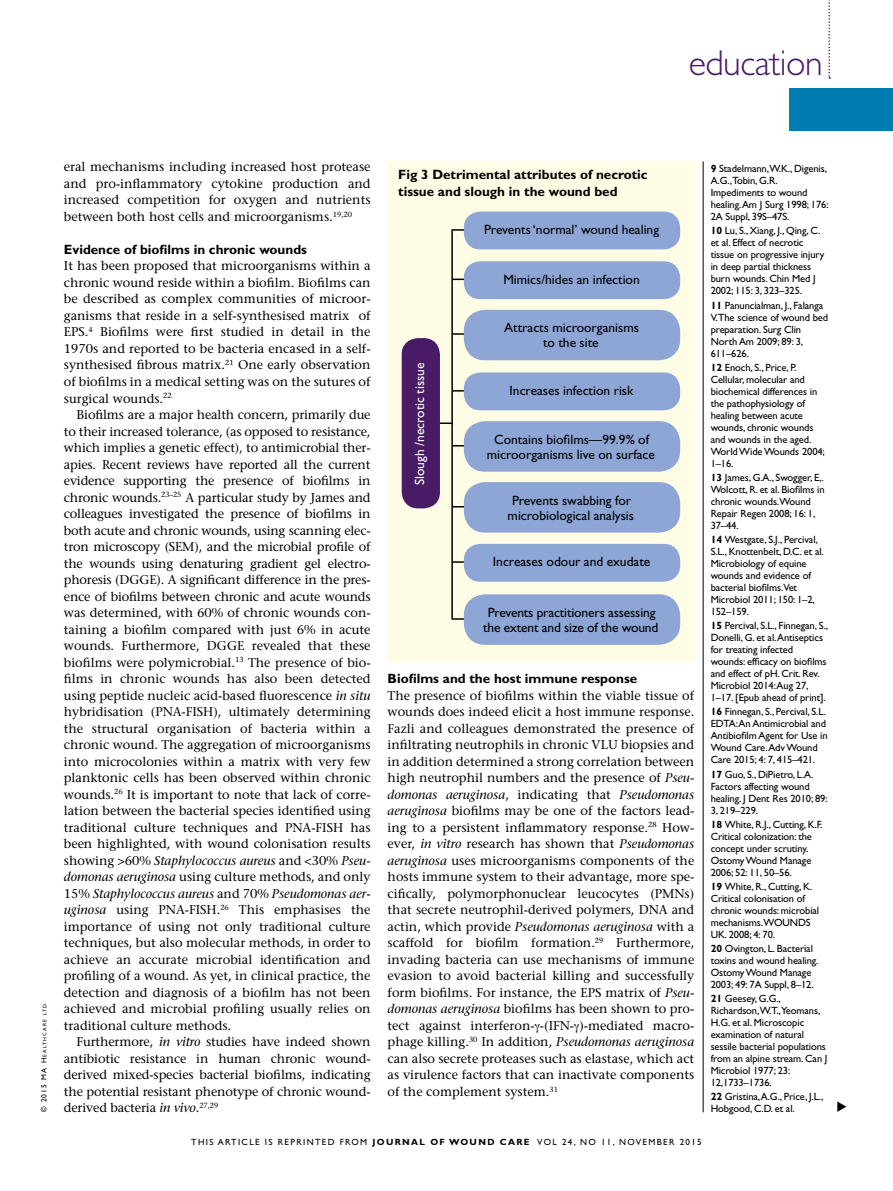
<style>
.page{position:relative;width:893px;height:1191px;background:#fff}
.page>*{position:absolute;margin:0;border:0;box-sizing:border-box;transform-origin:0 0}
.t1{font:300 36px "Gill Sans Std";letter-spacing:-.015em;color:#491a66}
.t2{font:13.5px/15px "Gill Sans Std";color:#000;text-align:center}
.t3{font:700 13.5px/16.5px "Gill Sans Std";color:#000}
.t4{font:13.5px "Gill Sans Std";color:#fff}
.t5{font:500 12.75px/16.5px "Stone Serif Std";color:#000;text-align:justify}
.t6{font:10.5px/12px "Gill Sans Std";letter-spacing:-.01em;color:#000}
.t7{font:9px "Gill Sans Std";letter-spacing:.15em;color:#000}
.t8{font:5.25px "Gill Sans Std";letter-spacing:.215em;color:#000}
.s1{font-size:7.5px}
.s2{font-style:italic}
.s3{font-weight:700}
</style>
<div class="page">
<div style="left:789px;top:89px;width:104px;height:42px;background:#007cb0"></div>
<svg style="left:828px;top:0;width:2px;height:79px"></svg>
<hr style="left:703px;top:161px;width:1px;height:951px;background:#000">
<div style="left:388px;top:161px;width:306px;height:501px;background:#fffce5"></div>
<hr style="left:452px;top:278px;width:20px;height:2px;background:#000">
<hr style="left:452px;top:333px;width:20px;height:2px;background:#000">
<hr style="left:452px;top:561px;width:20px;height:2px;background:#000">
<div style="left:451px;top:229px;width:22px;height:391px;border:2px solid #000"></div>
<hr style="left:433px;top:422px;width:20px;height:2px;background:#000">
<div style="left:464px;top:212px;width:216px;height:37px;background:#8da6d6;border-radius:16px"></div>
<div style="left:464px;top:261px;width:216px;height:38px;background:#8da6d6;border-radius:16px"></div>
<div style="left:464px;top:310px;width:216px;height:50px;background:#8da6d6;border-radius:21px"></div>
<div style="left:464px;top:372px;width:216px;height:38px;background:#8da6d6;border-radius:16px"></div>
<div style="left:464px;top:421px;width:216px;height:50px;background:#8da6d6;border-radius:21px"></div>
<div style="left:464px;top:482px;width:216px;height:50px;background:#8da6d6;border-radius:21px"></div>
<div style="left:464px;top:544px;width:216px;height:38px;background:#8da6d6;border-radius:16px"></div>
<div style="left:464px;top:594px;width:216px;height:51px;background:#8da6d6;border-radius:21px"></div>
<div style="left:402px;top:338px;width:38px;height:170px;background:#491a66;border-radius:16px"></div>
<h1 class="t1" style="left:689px;top:43px;width:136px">education</h1>
<p class="t8" style="left:42px;top:1112px;width:110px;rotate:-90deg"><span class="s1">© 2015 MA H</span>ealth care ltd</p>
<p class="t5" style="left:64px;top:159px;width:308px">eral mechanisms including increased host protease and pro-inflammatory cytokine production and increased competition for oxygen and nutrients between both host cells and microorganisms.<sup>19,20</sup></p>
<p class="t3" style="left:64px;top:241px;width:245px">Evidence of biofilms in chronic wounds</p>
<p class="t5" style="left:64px;top:258px;width:308px">It has been proposed that microorganisms within a chronic wound reside within a biofilm. Biofilms can be described as complex communities of microor&shy;ganisms that reside in a self-synthesised matrix of EPS.<sup>4</sup> Biofilms were first studied in detail in the 1970s and reported to be bacteria encased in a self&shy;synthesised fibrous matrix.<sup>21</sup> One early observation of biofilms in a medical setting was on the sutures of surgical wounds.<sup>22</sup></p>
<p class="t5" style="left:64px;top:406px;width:308px;text-indent:13px">Biofilms are a major health concern, primarily due to their increased tolerance, (as opposed to resistance, which implies a genetic effect), to antimicrobial ther&shy;apies. Recent reviews have reported all the current evidence supporting the presence of biofilms in chronic wounds.<sup>23–25</sup> A particular study by James and colleagues investigated the presence of biofilms in both acute and chronic wounds, using scanning elec&shy;tron microscopy (SEM), and the microbial profile of the wounds using denaturing gradient gel electro&shy;phoresis (DGGE). A significant difference in the pres&shy;ence of biofilms between chronic and acute wounds was determined, with 60% of chronic wounds con&shy;taining a biofilm compared with just 6% in acute wounds. Furthermore, DGGE revealed that these biofilms were polymicrobial.<sup>13</sup> The presence of bio&shy;films in chronic wounds has also been detected using peptide nucleic acid-based fluorescence <span class="s2">in situ </span>hybridisation (PNA-FISH), ultimately determining the structural organisation of bacteria within a chronic wound. The aggregation of microorganisms into microcolonies within a matrix with very few planktonic cells has been observed within chronic wounds.<sup>26</sup> It is important to note that lack of corre&shy;lation between the bacterial species identified using traditional culture techniques and PNA-FISH has been highlighted, with wound colonisation results showing &gt;60% <span class="s2">Staphylococcus aureus</span> and &lt;30% <span class="s2">Pseu&shy;domonas aeruginosa</span> using culture methods, and only 15% <span class="s2">Staphylococcus aureus</span> and 70% <span class="s2">Pseudomonas aer&shy;uginosa</span> using PNA-FISH.<sup>26</sup> This emphasises the importance of using not only traditional culture techniques, but also molecular methods, in order to achieve an accurate microbial identification and profiling of a wound. As yet, in clinical practice, the detection and diagnosis of a biofilm has not been achieved and microbial profiling usually relies on traditional culture methods.</p>
<p class="t5" style="left:64px;top:1033px;width:308px;text-indent:13px">Furthermore, <span class="s2">in vitro</span> studies have indeed shown antibiotic resistance in human chronic wound&shy;derived mixed-species bacterial biofilms, indicating the potential resistant phenotype of chronic wound&shy;derived bacteria <span class="s2">in vivo</span>.<sup>27,29</sup></p>
<p class="t3" style="left:398px;top:166px;width:251px">Fig 3 Detrimental attributes of necrotic tissue and slough in the wound bed</p>
<p class="t2" style="left:484px;top:222px;width:177px">Prevents ‘normal’ wound healing</p>
<p class="t2" style="left:503px;top:272px;width:138px">Mimics/hides an infection</p>
<p class="t2" style="left:504px;top:320px;width:136px">Attracts microorganisms to the site</p>
<p class="t2" style="left:510px;top:383px;width:126px">Increases infection risk</p>
<p class="t2" style="left:487px;top:432px;width:169px">Contains biofilms—99.9% of microorganisms live on surface</p>
<p class="t2" style="left:508px;top:492px;width:128px">Prevents swabbing for microbiological analysis</p>
<p class="t2" style="left:493px;top:554px;width:159px">Increases odour and exudate</p>
<p class="t4" style="left:412px;top:485px;width:124px;rotate:-90deg">Slough /necrotic tissue</p>
<p class="t2" style="left:483px;top:605px;width:177px">Prevents practitioners assessing the extent and size of the wound</p>
<p class="t3" style="left:388px;top:670px;width:251px">Biofilms and the host immune response</p>
<p class="t5" style="left:388px;top:687px;width:308px">The presence of biofilms within the viable tissue of wounds does indeed elicit a host immune response.<br>Fazli and colleagues demonstrated the presence of infiltrating neutrophils in chronic VLU biopsies and in addition determined a strong correlation between high neutrophil numbers and the presence of <span class="s2">Pseu&shy;domonas aeruginosa</span>, indicating that <span class="s2">Pseudomonas aeruginosa</span> biofilms may be one of the factors lead&shy;ing to a persistent inflammatory response.<sup>28</sup> How&shy;ever, <span class="s2">in vitro</span> research has shown that <span class="s2">Pseudomonas aeruginosa</span> uses microorganisms components of the hosts immune system to their advantage, more spe&shy;cifically, polymorphonuclear leucocytes (PMNs) that secrete neutrophil-derived polymers, DNA and actin, which provide <span class="s2">Pseudomonas aeruginosa</span> with a scaffold for biofilm formation.<sup>29</sup> Furthermore, invading bacteria can use mechanisms of immune evasion to avoid bacterial killing and successfully form biofilms. For instance, the EPS matrix of <span class="s2">Pseu&shy;domonas aeruginosa</span> biofilms has been shown to pro&shy;tect against interferon- -(IFN- )-mediated macro&shy;phage killing.<sup>30</sup> In addition, <span class="s2">Pseudomonas aeruginosa </span>can also secrete proteases such as elastase, which act as virulence factors that can inactivate components of the complement system.<sup>31</sup></p>
<p class="t6" style="left:711px;top:163px;width:119px"><span class="s3">9</span> Stadelmann,W.K., Digenis,<br>A.G.,Tobin, G.R.<br>Impediments to wound healing. Am J Surg 1998; 176:<br>2A Suppl, 39S–47S.</p>
<p class="t6" style="left:711px;top:225px;width:115px"><span class="s3">10</span> Lu, S., Xiang, J., Qing, C. et al. Effect of necrotic tissue on progressive injury in deep partial thickness burn wounds. Chin Med J<br>2002; 115: 3, 323–325.</p>
<p class="t6" style="left:711px;top:299px;width:119px"><span class="s3">11</span> Panuncialman, J., Falanga<br>V.The science of wound bed preparation. Surg Clin<br>North Am 2009; 89: 3,<br>611–626.</p>
<p class="t6" style="left:711px;top:361px;width:116px"><span class="s3">12</span> Enoch, S., Price, P.<br>Cellular, molecular and biochemical differences in the pathophysiology of healing between acute wounds, chronic wounds and wounds in the aged.<br>World Wide Wounds 2004;<br>1–16.</p>
<p class="t6" style="left:711px;top:471px;width:116px"><span class="s3">13</span> James, G.A., Swogger, E,.<br>Wolcott, R. et al. Biofilms in chronic wounds.Wound<br>Repair Regen 2008; 16: 1,<br>37–44.</p>
<p class="t6" style="left:711px;top:533px;width:115px"><span class="s3">14</span> Westgate, S.J., Percival,<br>S.L., Knottenbelt, D.C. et al.<br>Microbiology of equine wounds and evidence of bacterial biofilms.Vet<br>Microbiol 2011; 150: 1–2,<br>152–159.</p>
<p class="t6" style="left:711px;top:620px;width:119px"><span class="s3">15</span> Percival, S.L., Finnegan, S.,<br>Donelli, G. et al. Antiseptics for treating infected wounds: efficacy on biofilms and effect of pH. Crit. Rev.<br>Microbiol 2014: Aug 27,<br>1–17. [Epub ahead of print].</p>
<p class="t6" style="left:711px;top:706px;width:119px"><span class="s3">16</span> Finnegan, S., Percival, S.L.<br>EDTA: An Antimicrobial and<br>Antibiofilm Agent for Use in<br>Wound Care. Adv Wound<br>Care 2015; 4: 7, 415–421.</p>
<p class="t6" style="left:711px;top:768px;width:119px"><span class="s3">17</span> Guo, S., DiPietro, L.A.<br>Factors affecting wound healing. J Dent Res 2010; 89:<br>3, 219–229.</p>
<p class="t6" style="left:711px;top:818px;width:113px"><span class="s3">18</span> White, R.J., Cutting, K.F.<br>Critical colonization: the concept under scrutiny.<br>Ostomy Wound Manage<br>2006; 52: 11, 50–56.</p>
<p class="t6" style="left:711px;top:880px;width:110px"><span class="s3">19</span> White, R., Cutting, K.<br>Critical colonisation of chronic wounds: microbial mechanisms.WOUNDS<br>UK. 2008; 4: 70.</p>
<p class="t6" style="left:711px;top:942px;width:109px"><span class="s3">20</span> Ovington, L. Bacterial toxins and wound healing.<br>Ostomy Wound Manage<br>2003; 49: 7A Suppl, 8–12.</p>
<p class="t6" style="left:711px;top:992px;width:118px"><span class="s3">21</span> Geesey, G.G.,<br>Richardson,W.T.,Yeomans,<br>H.G. et al. Microscopic examination of natural sessile bacterial populations from an alpine stream. Can J<br>Microbiol 1977; 23:<br>12,1733–1736.</p>
<p class="t6" style="left:711px;top:1090px;width:114px"><span class="s3">22</span> Gristina, A.G., Price, J.L.,<br>Hobgood, C.D. et al.</p>
<p class="t7" style="left:191px;top:1137px;width:512px">THIS ARTICLE IS REPRINTED FROM <span class="s3">JOURNAL OF WOUND CARE</span> VOL 24, NO 11, NOVEMBER 2015</p>
</div>
